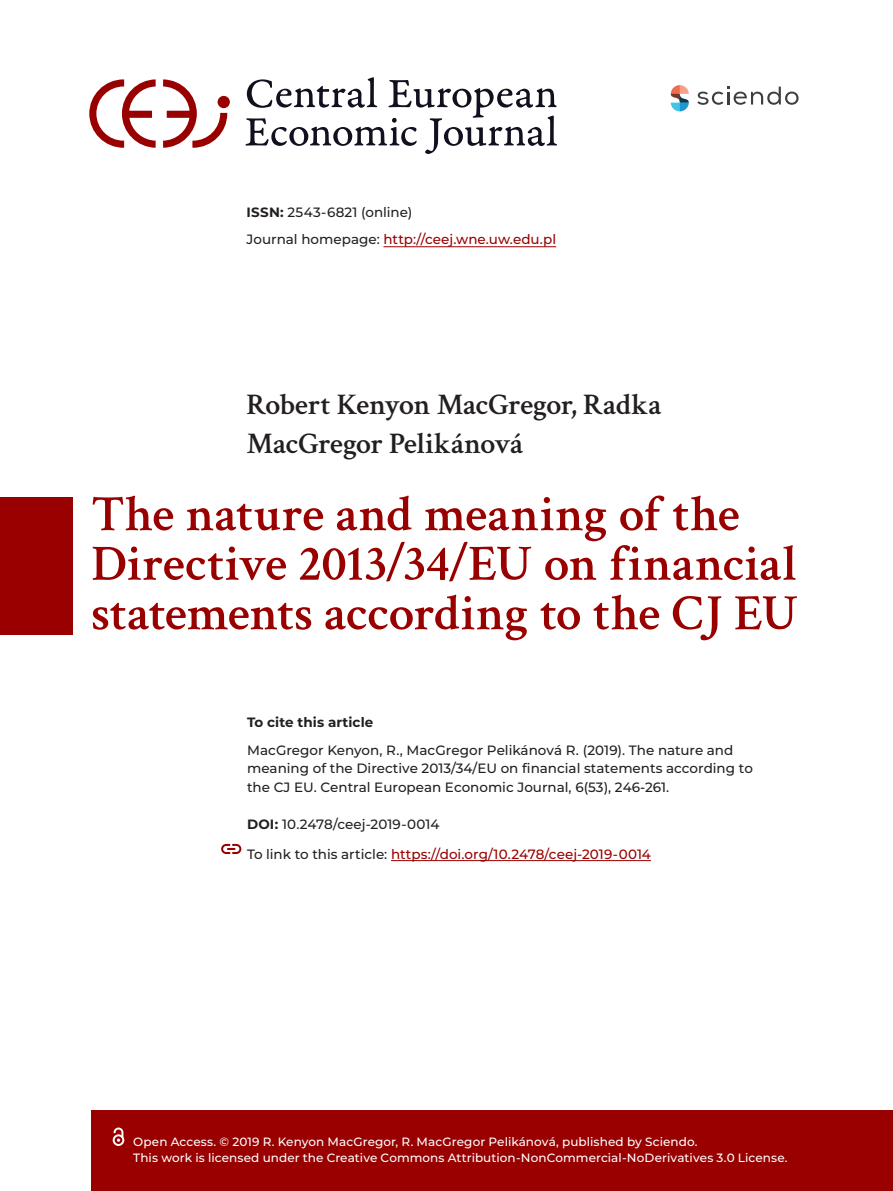
<style>
.page{position:relative;width:893px;height:1191px;background:#fff}
.page>*{position:absolute;margin:0;border:0;box-sizing:border-box;transform-origin:0 0}
.index_head1{font:600 51px/49.5px "Crimson Text";letter-spacing:-.005em;color:#900}
.t1{font:600 30px/39px "Crimson Text";letter-spacing:-.015em;color:#231f20}
.citation{font:500 13.5px/28.5px "Montserrat";color:#231f20}
.citation-2{font:500 13.5px "Montserrat";color:#900}
.text_in_plus{font:500 13.5px "Montserrat";color:#900}
.text_in_plus-2{font:500 13.5px "Montserrat";letter-spacing:.01em;color:#231f20}
.t2{font:500 12px "Montserrat";letter-spacing:.005em;color:#fff}
.s1{font-weight:700}
.s2{color:#231f20}
</style>
<div class="page">
<div style="left:0;top:497px;width:72px;height:137px;background:#900"></div>
<div style="left:91px;top:1110px;width:802px;height:81px;background:#900"></div>
<hr style="left:383px;top:246px;width:173px;height:1px;background:#900">
<svg style="left:671px;top:85px;width:18px;height:26px"></svg>
<svg style="left:697px;top:87px;width:101px;height:18px"></svg>
<svg style="left:113px;top:1127px;width:11px;height:19px"></svg>
<svg style="left:245px;top:77px;width:312px;height:77px"></svg>
<svg style="left:218px;top:96px;width:12px;height:12px"></svg>
<svg style="left:163px;top:79px;width:64px;height:69px"></svg>
<svg style="left:89px;top:79px;width:67px;height:69px"></svg>
<svg style="left:221px;top:844px;width:20px;height:10px"></svg>
<hr style="left:391px;top:860px;width:260px;height:1px;background:#900">
<p class="text_in_plus-2" style="left:247px;top:203px;width:167px"><span class="s1">ISSN:</span> 2543-6821 (online)</p>
<p class="text_in_plus" style="left:247px;top:229px;width:311px"><span class="s2">Journal homepage:</span> http://ceej.wne.uw.edu.pl</p>
<p class="t1" style="left:247px;top:383px;width:416px">Robert Kenyon MacGregor, Radka<br>MacGregor Pelikánová</p>
<p class="index_head1" style="left:91px;top:485px;width:708px">The nature and meaning of the<br>Directive 2013/34/EU on financial statements according to the CJ EU</p>
<p class="citation" style="left:247px;top:707px;width:488px"><span class="s1">To cite this article<br></span>MacGregor Kenyon, R., MacGregor Pelikánová R. (2019). The nature and</p>
<p class="citation" style="left:247px;top:758px;width:507px;line-height:18.5px">meaning of the Directive 2013/34/EU on financial statements according to the CJ EU. Central European Economic Journal, 6(53), 246-261.</p>
<p class="citation" style="left:247px;top:809px;width:194px"><span class="s1">DOI:</span> 10.2478/ceej-2019-0014</p>
<p class="citation-2" style="left:247px;top:844px;width:405px"><span class="s2">To link to this article:</span> https://doi.org/10.2478/ceej-2019-0014</p>
<p class="t2" style="left:133px;top:1132px;width:566px">Open Access. © 2019 R. Kenyon MacGregor, R. MacGregor Pelikánová, published by Sciendo.</p>
<p class="t2" style="left:133px;top:1149px;width:656px">This work is licensed under the Creative Commons Attribution-NonCommercial-NoDerivatives 3.0 License.</p>
</div>
